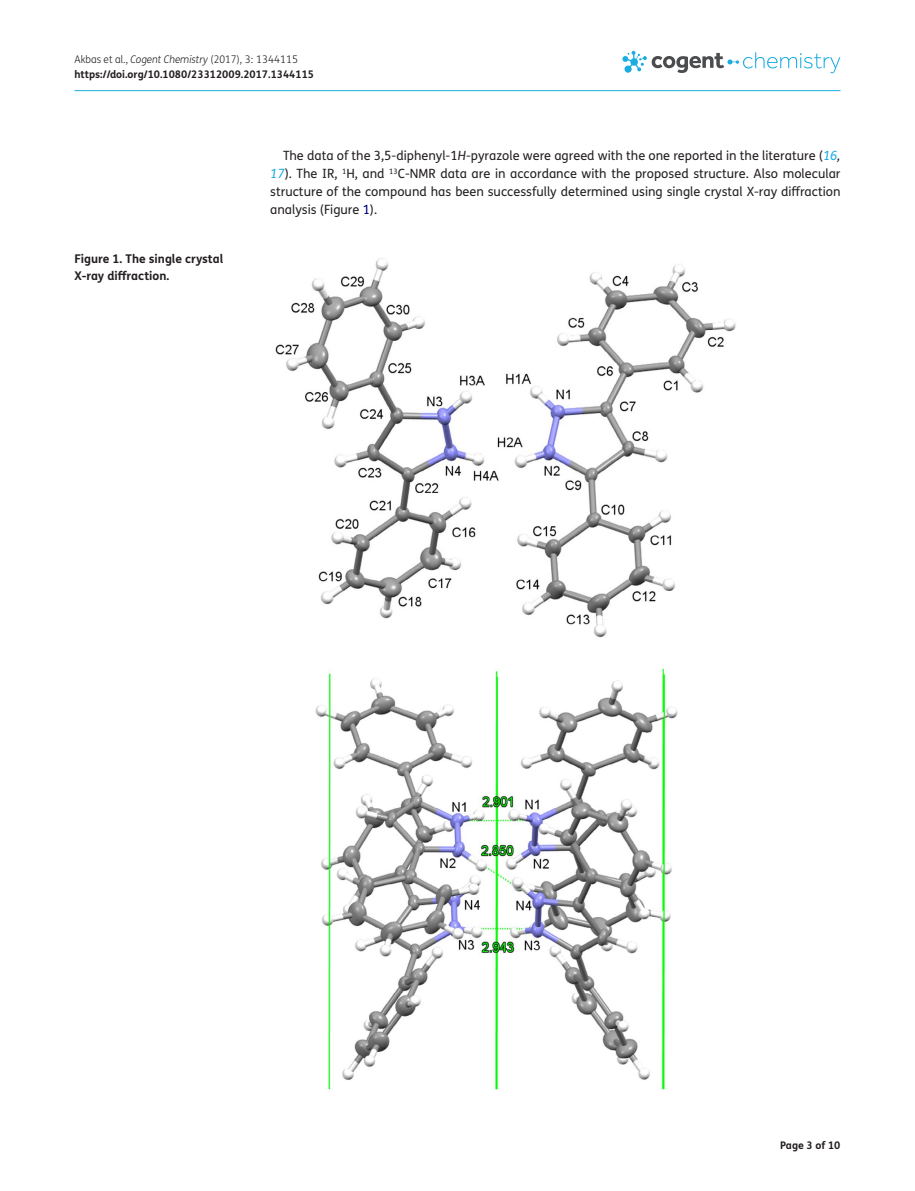
<style>
.page{position:relative;width:915px;height:1191px;background:#fff}
.page>*{position:absolute;margin:0;border:0;box-sizing:border-box;transform-origin:0 0}
.t1{font:12.75px/18px "FS Me Pro";color:#231f20;text-align:justify}
.t2{font:700 12px/16.5px "FS Me Pro";color:#231f20}
.t3{font:700 10.5px/15px "FS Me Pro";color:#231f20}
.s1{font-weight:300}
.s2{font-weight:300;font-style:italic}
.s3{font-style:italic}
.s4{font-style:italic;color:#1bace1}
.s5{color:#000080}
</style>
<div class="page">
<hr style="left:74px;top:90px;width:766px;height:1px;background:#1bace1">
<svg style="left:622px;top:51px;width:218px;height:22px"></svg>
<img style="left:275px;top:258px;width:461px;height:832px">
<p class="t3" style="left:74px;top:51px;width:241px"><span class="s1">Akbas et al.,</span> <span class="s2">Cogent Chemistry</span> <span class="s1">(2017), 3: 1344115 </span>https://doi.org/10.1080/23312009.2017.1344115</p>
<p class="t2" style="left:74px;top:250px;width:150px">Figure 1. The single crystal<br>X-ray diffraction.</p>
<p class="t1" style="left:270px;top:146px;width:571px;text-indent:13px">The data of the 3,5-diphenyl-1<span class="s3">H</span>-pyrazole were agreed with the one reported in the literature (<span class="s4">16</span><span class="s3">, </span><span class="s4">17</span>). The IR, <sup>1</sup>H, and <sup>13</sup>C-NMR data are in accordance with the proposed structure. Also molecular structure of the compound has been successfully determined using single crystal X-ray diffraction analysis (Figure <span class="s5">1</span>).</p>
<p class="t3" style="left:780px;top:1137px;width:62px">Page 3 of 10</p>
</div>
